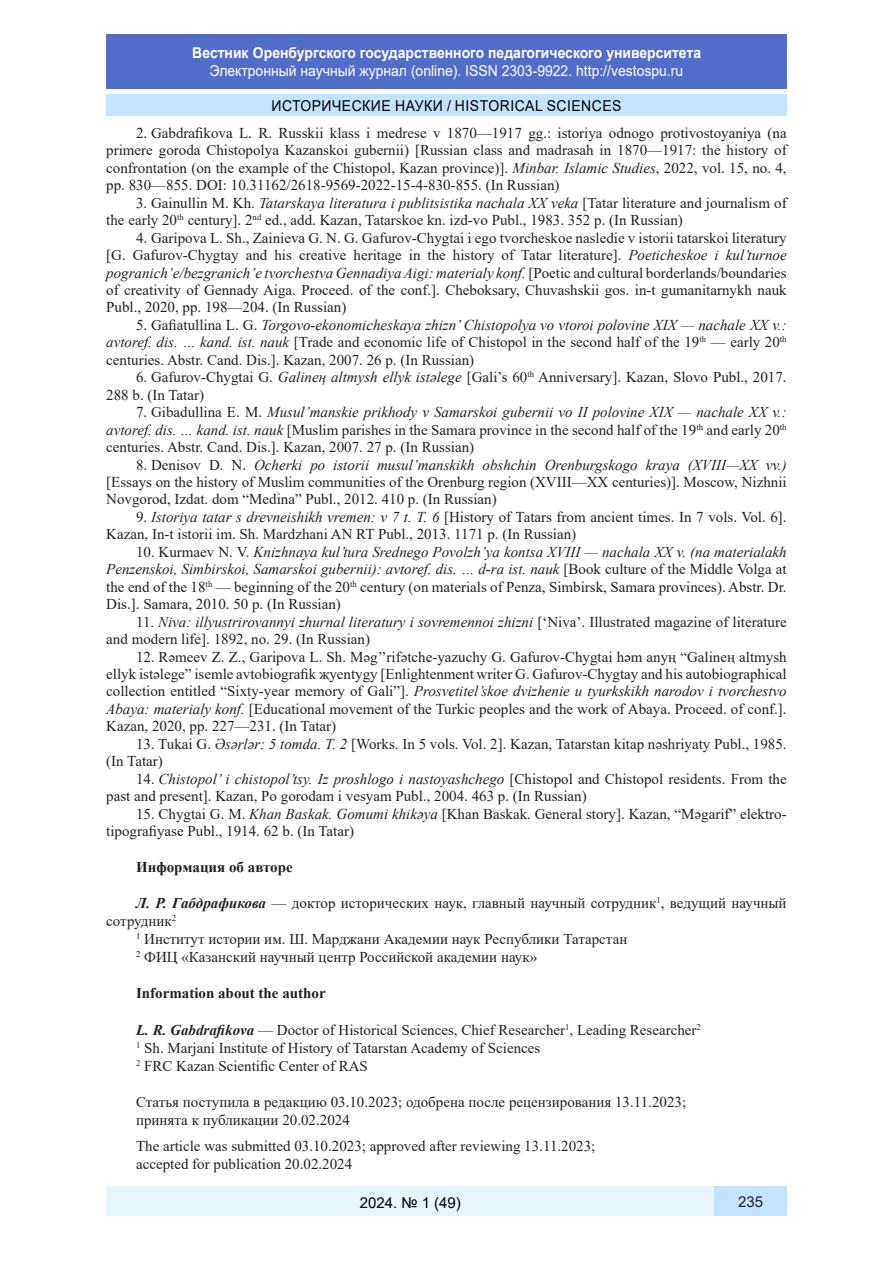
<style>
.page{position:relative;width:893px;height:1263px;background:#fff}
.page>*{position:absolute;margin:0;border:0;box-sizing:border-box;transform-origin:0 0}
.литература{font:15px/17.4px "Times New Roman";color:#231f20}
.t1{font:15px "Arial";color:#fff;scale:.93 1}
.t2{font:700 15px "Arial";color:#fff;scale:.93 1}
.литература-2{font:700 15px "Times New Roman";color:#231f20}
.t3{font:15px "Arial";letter-spacing:.035em;color:#000;scale:.93 1}
.t4{font:15px "Arial";letter-spacing:.035em;color:#000}
.t5{font:15px "Arial";color:#231f20}
.s1{font-style:italic}
.s2{font-weight:700;font-style:italic}
</style>
<div class="page">
<div style="left:106px;top:95px;width:681px;height:21px;background:#c3e4ff"></div>
<div style="left:106px;top:34px;width:681px;height:55px;background:#506ec8"></div>
<div style="left:106px;top:1186px;width:608px;height:30px;background:#e6f6fb"></div>
<div style="left:714px;top:1186px;width:73px;height:30px;background:#c3e4ff"></div>
<p class="t2" style="left:192px;top:42px;width:549px">Вестник Оренбургского государственного педагогического университета</p>
<p class="t1" style="left:210px;top:60px;width:511px">Электронный научный журнал (online). ISSN 2303-9922. http://vestospu.ru</p>
<p class="t3" style="left:271px;top:95px;width:378px">ИСТОРИЧЕСКИЕ НАУКИ / HISTORICAL SCIENCES</p>
<p class="литература" style="left:106px;top:124px;width:682px;text-align:justify;text-indent:30px">2. Gabdrafikova L. R. Russkii klass i medrese v 1870—1917 gg.: istoriya odnogo protivostoyaniya (na primere goroda Chistopolya Kazanskoi gubernii) [Russian class and madrasah in 1870—1917: the history of confrontation (on the example of the Chistopol, Kazan province)]. <span class="s1">Minbar. Islamic Studies</span>, 2022, vol. 15, no. 4, pp. 830—855. DOI: 10.31162/2618-9569-2022-15-4-830-855. (In Russian)</p>
<p class="литература" style="left:106px;top:194px;width:682px;text-indent:30px">3. Gainullin M. Kh. <span class="s1">Tatarskaya literatura i publitsistika nachala XX veka</span> [Tatar literature and journalism of the early 20<sup>th</sup> century]. 2<sup>nd</sup> ed., add. Kazan, Tatarskoe kn. izd-vo Publ., 1983. 352 p. (In Russian)</p>
<p class="литература" style="left:106px;top:228px;width:682px;text-align:justify;text-indent:30px">4. Garipova L. Sh., Zainieva G. N. G. Gafurov-Chygtai i ego tvorcheskoe nasledie v istorii tatarskoi literatury [G. Gafurov-Chygtay and his creative heritage in the history of Tatar literature]. <span class="s1">Poeticheskoe i kul’turnoe pogranich’e/bezgranich’e tvorchestva Gennadiya Aigi: materialy konf.</span> [Poetic and cultural borderlands/boundaries of creativity of Gennady Aiga. Proceed. of the conf.]. Cheboksary, Chuvashskii gos. in-t gumanitarnykh nauk Publ., 2020, pp. 198—204. (In Russian)</p>
<p class="литература" style="left:106px;top:316px;width:682px;text-align:justify;text-indent:30px">5. Gafiatullina L. G. <span class="s1">Torgovo-ekonomicheskaya zhizn’ Chistopolya vo vtoroi polovine XIX — nachale XX v.: avtoref. dis. … kand. ist. nauk</span> [Trade and economic life of Chistopol in the second half of the 19<sup>th</sup> — early 20<sup>th </sup>centuries. Abstr. Cand. Dis.]. Kazan, 2007. 26 p. (In Russian)</p>
<p class="литература" style="left:106px;top:368px;width:682px;text-indent:30px">6. Gafurov-Chygtai G. <span class="s1">Galineң altmysh ellyk istәlege</span> [Gali’s 60<sup>th</sup> Anniversary]. Kazan, Slovo Publ., 2017.<br>288 b. (In Tatar)</p>
<p class="литература" style="left:106px;top:403px;width:682px;text-align:justify;text-indent:30px">7. Gibadullina E. M. <span class="s1">Musul’manskie prikhody v Samarskoi gubernii vo II polovine XIX — nachale XX v.: avtoref. dis. … kand. ist. nauk</span> [Muslim parishes in the Samara province in the second half of the 19<sup>th</sup> and early 20<sup>th </sup>centuries. Abstr. Cand. Dis.]. Kazan, 2007. 27 p. (In Russian)</p>
<p class="литература" style="left:106px;top:455px;width:682px;text-align:justify;text-indent:30px">8. Denisov D. N. <span class="s1">Ocherki po istorii musul’manskikh obshchin Orenburgskogo kraya (XVIII—XX vv.) </span>[Essays on the history of Muslim communities of the Orenburg region (XVIII—XX centuries)]. Moscow, Nizhnii Novgorod, Izdat. dom “Medina” Publ., 2012. 410 p. (In Russian)</p>
<p class="литература" style="left:106px;top:508px;width:682px;text-indent:30px">9. <span class="s1">Istoriya tatar s drevneishikh vremen: v 7 t. T. 6</span> [History of Tatars from ancient times. In 7 vols. Vol. 6].<br>Kazan, In-t istorii im. Sh. Mardzhani AN RT Publ., 2013. 1171 p. (In Russian)</p>
<p class="литература" style="left:106px;top:543px;width:682px;text-align:justify;text-indent:30px">10. Kurmaev N. V. <span class="s1">Knizhnaya kul’tura Srednego Povolzh’ya kontsa XVIII — nachala XX v. (na materialakh Penzenskoi, Simbirskoi, Samarskoi gubernii): avtoref. dis. … d-ra ist. nauk</span> [Book culture of the Middle Volga at the end of the 18<sup>th</sup> — beginning of the 20<sup>th</sup> century (on materials of Penza, Simbirsk, Samara provinces). Abstr. Dr.<br>Dis.]. Samara, 2010. 50 p. (In Russian)</p>
<p class="литература" style="left:106px;top:612px;width:682px;text-indent:30px">11. <span class="s1">Niva: illyustrirovannyi zhurnal literatury i sovremennoi zhizni</span> [‘Niva’. Illustrated magazine of literature and modern life]. 1892, no. 29. (In Russian)</p>
<p class="литература" style="left:106px;top:647px;width:682px;text-align:justify;text-indent:30px">12. Rәmeev Z. Z., Garipova L. Sh. Mәg’’rifәtche-yazuchy G. Gafurov-Chygtai һәm anyң “Galineң altmysh ellyk istәlege” isemle avtobiografik җyentygy [Enlightenment writer G. Gafurov-Chygtay and his autobiographical collection entitled “Sixty-year memory of Gali”]. <span class="s1">Prosvetitel’skoe dvizhenie u tyurkskikh narodov i tvorchestvo Abaya: materialy konf.</span> [Educational movement of the Turkic peoples and the work of Abaya. Proceed. of conf.].<br>Kazan, 2020, pp. 227—231. (In Tatar)</p>
<p class="литература" style="left:106px;top:734px;width:682px;text-indent:30px">13. Tukai G. <span class="s1">Әsәrlәr: 5 tomda. T. 2</span> [Works. In 5 vols. Vol. 2]. Kazan, Tatarstan kitap nәshriyaty Publ., 1985. (In Tatar)</p>
<p class="литература" style="left:106px;top:769px;width:682px;text-indent:30px">14. <span class="s1">Chistopol’ i chistopol’tsy. Iz proshlogo i nastoyashchego</span> [Chistopol and Chistopol residents. From the past and present]. Kazan, Po gorodam i vesyam Publ., 2004. 463 p. (In Russian)</p>
<p class="литература" style="left:106px;top:804px;width:682px;text-indent:30px">15. Chygtai G. M. <span class="s1">Khan Baskak. Gomumi khikәya</span> [Khan Baskak. General story]. Kazan, “Mәgarif” elektro&shy;tipografiyase Publ., 1914. 62 b. (In Tatar)</p>
<p class="литература-2" style="left:136px;top:856px;width:158px">Информация об авторе</p>
<p class="литература" style="left:106px;top:894px;width:682px;line-height:18px;text-indent:30px"><span class="s2">Л. Р. Габдрафикова</span> — доктор исторических наук, главный научный сотрудник<sup>1</sup>, ведущий научный сотрудник<sup>2</sup></p>
<p class="литература" style="left:136px;top:930px;width:493px"><sup>1</sup> Институт истории им. Ш. Марджани Академии наук Республики Татарстан</p>
<p class="литература" style="left:136px;top:948px;width:403px"><sup>2</sup> ФИЦ «Казанский научный центр Российской академии наук»</p>
<p class="литература-2" style="left:136px;top:983px;width:191px">Information about the author</p>
<p class="литература" style="left:136px;top:1020px;width:566px"><span class="s2">L. R. Gabdrafikova</span> — Doctor of Historical Sciences, Chief Researcher<sup>1</sup>, Leading Researcher<sup>2</sup></p>
<p class="литература" style="left:136px;top:1038px;width:406px"><sup>1</sup> Sh. Marjani Institute of History of Tatarstan Academy of Sciences</p>
<p class="литература" style="left:136px;top:1056px;width:233px"><sup>2</sup> FRC Kazan Scientific Center of RAS</p>
<p class="литература" style="left:136px;top:1092px;width:552px">Статья поступила в редакцию 03.10.2023; одобрена после рецензирования 13.11.2023;</p>
<p class="литература" style="left:136px;top:1110px;width:215px">принята к публикации 20.02.2024</p>
<p class="литература" style="left:136px;top:1137px;width:461px">The article was submitted 03.10.2023; approved after reviewing 13.11.2023;</p>
<p class="литература" style="left:136px;top:1155px;width:218px">accepted for publication 20.02.2024</p>
<p class="t4" style="left:360px;top:1192px;width:103px">2024. № 1 (49)</p>
<p class="t5" style="left:738px;top:1191px;width:27px">235</p>
</div>
